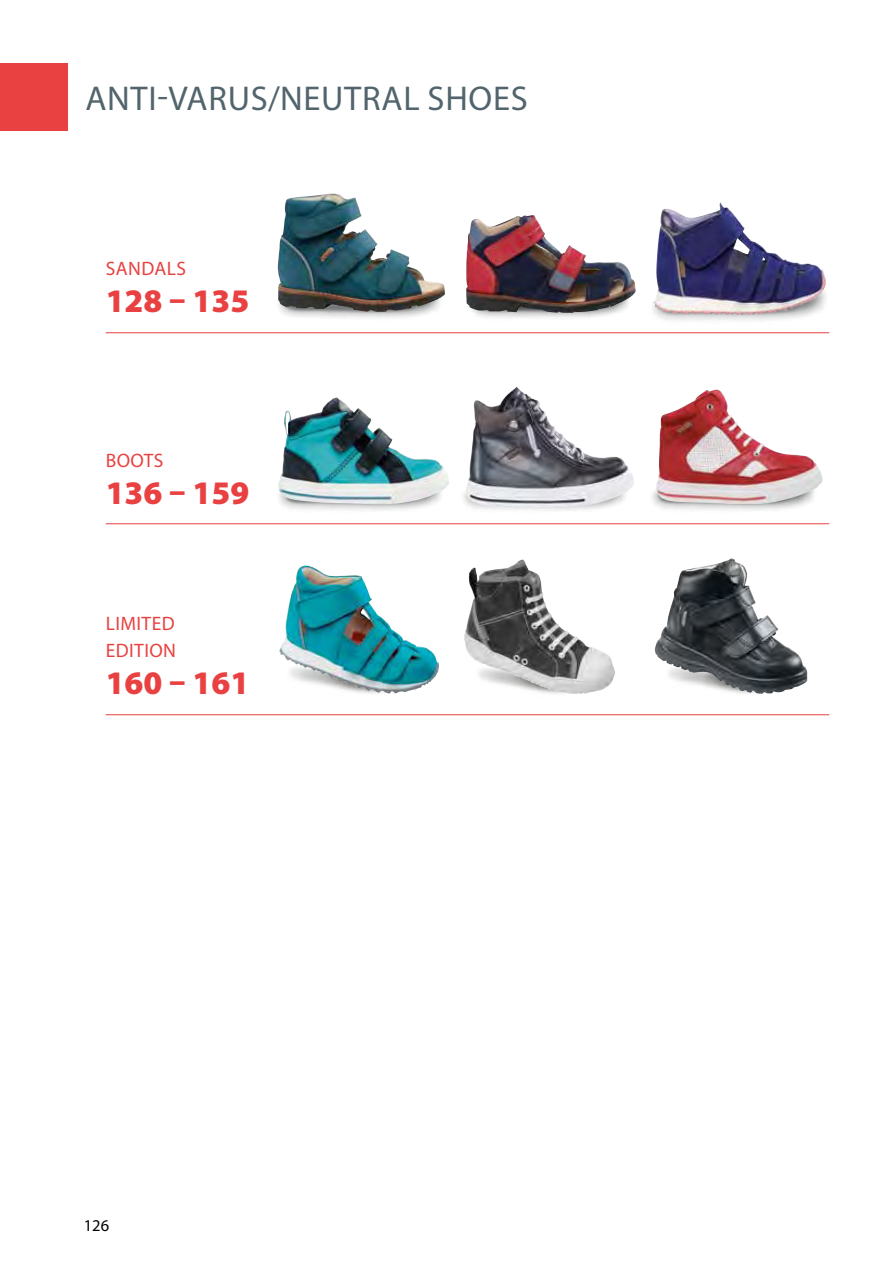
<style>
.page{position:relative;width:893px;height:1263px;background:#fff}
.page>*{position:absolute;margin:0;border:0;box-sizing:border-box;transform-origin:0 0}
.t1{font:34.5px "Myriad Pro";letter-spacing:.02em;color:#52646c}
.t2{font:900 33px "Myriad Pro";color:#e94141}
.t3{font:19.5px/27px "Myriad Pro";letter-spacing:.02em;color:#e94141}
.t4{font:16.5px "Myriad Pro";color:#000}
</style>
<div class="page">
<img style="left:466px;top:388px;width:168px;height:119px">
<img style="left:278px;top:398px;width:171px;height:106px">
<img style="left:656px;top:390px;width:166px;height:114px">
<img style="left:643px;top:279px;width:187px;height:55px">
<img style="left:653px;top:203px;width:94px;height:112px">
<img style="left:278px;top:193px;width:167px;height:119px">
<img style="left:475px;top:278px;width:170px;height:51px">
<img style="left:466px;top:215px;width:133px;height:98px">
<img style="left:479px;top:654px;width:122px;height:40px">
<img style="left:362px;top:653px;width:55px;height:41px">
<img style="left:279px;top:565px;width:114px;height:128px">
<hr style="left:106px;top:523px;width:723px;height:1px;background:#e94141">
<hr style="left:106px;top:332px;width:723px;height:1px;background:#e94141">
<hr style="left:106px;top:714px;width:723px;height:1px;background:#e94141">
<img style="left:464px;top:560px;width:57px;height:107px">
<img style="left:655px;top:558px;width:152px;height:136px">
<div style="left:0;top:64px;width:68px;height:67px;background:#e94141"></div>
<h1 class="t1" style="left:85px;top:78px;width:444px">ANTI-VARUS/NEUTRAL SHOES</h1>
<p class="t3" style="left:106px;top:254px;width:82px">SANDALS</p>
<h2 class="t2" style="left:106px;top:279px;width:145px">128 – 135</h2>
<p class="t3" style="left:106px;top:446px;width:59px">BOOTS</p>
<h2 class="t2" style="left:106px;top:471px;width:145px">136 – 159</h2>
<p class="t3" style="left:106px;top:609px;width:72px">LIMITED<br>EDITION</p>
<h2 class="t2" style="left:106px;top:661px;width:145px">160 – 161</h2>
<p class="t4" style="left:84px;top:1215px;width:27px">126</p>
</div>
